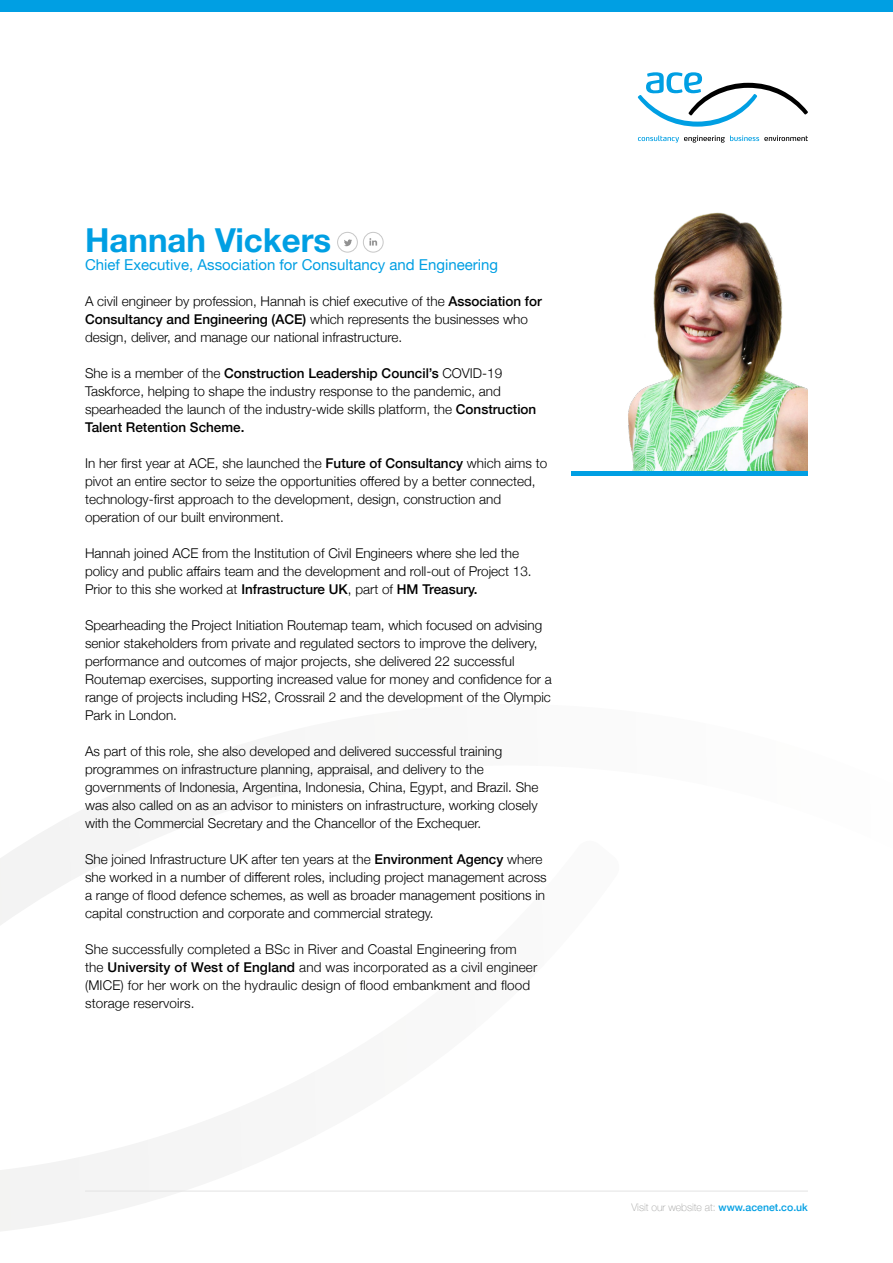
<style>
.page{position:relative;width:893px;height:1263px;background:#fff}
.page>*{position:absolute;margin:0;border:0;box-sizing:border-box;transform-origin:0 0}
.t1{font:700 33px "Helvetica Neue";color:#009fe3}
.t2{font:15px "Helvetica Neue";color:#009fe3}
.t3{font:300 13.5px/18px "Helvetica Neue";color:#000}
.t4{font:100 10.5px "Helvetica Neue";color:#9d9d9c}
.s1{font-weight:500}
.s2{font-weight:500;color:#009fe3}
</style>
<div class="page">
<svg style="left:28px;top:783px;width:112px;height:58px"></svg>
<svg style="left:0;top:841px;width:621px;height:390px"></svg>
<hr style="left:85px;top:1191px;width:723px;height:1px;background:#e3e3e3">
<div style="left:0;top:0;width:893px;height:12px;background:#009fe3"></div>
<svg style="left:638px;top:135px;width:170px;height:8px"></svg>
<svg style="left:638px;top:72px;width:170px;height:55px"></svg>
<img style="left:628px;top:212px;width:180px;height:259px">
<div style="left:571px;top:471px;width:237px;height:5px;background:#009fe3"></div>
<div style="left:337px;top:232px;width:21px;height:20px;border:1px solid #c7c7c7;border-radius:50%"></div>
<svg style="left:344px;top:239px;width:8px;height:7px"></svg>
<div style="left:363px;top:232px;width:21px;height:20px;border:1px solid #c7c7c7;border-radius:50%"></div>
<svg style="left:369px;top:238px;width:8px;height:8px"></svg>
<h1 class="t1" style="left:85px;top:214px;width:248px">Hannah Vickers</h1>
<p class="t2" style="left:85px;top:254px;width:415px">Chief Executive, Association for Consultancy and Engineering</p>
<p class="t3" style="left:85px;top:291px;width:458px">A civil engineer by profession, Hannah is chief executive of the <span class="s1">Association for<br>Consultancy and Engineering (ACE)</span> which represents the businesses who design, deliver, and manage our national infrastructure.</p>
<p class="t3" style="left:85px;top:363px;width:453px">She is a member of the <span class="s1">Construction Leadership Council’s</span> COVID-19<br>Taskforce, helping to shape the industry response to the pandemic, and spearheaded the launch of the industry-wide skills platform, the <span class="s1">Construction Talent Retention Scheme.</span></p>
<p class="t3" style="left:85px;top:453px;width:464px">In her first year at ACE, she launched the <span class="s1">Future of Consultancy</span> which aims to pivot an entire sector to seize the opportunities offered by a better connected, technology-first approach to the development, design, construction and operation of our built environment.</p>
<p class="t3" style="left:85px;top:543px;width:448px">Hannah joined ACE from the Institution of Civil Engineers where she led the policy and public affairs team and the development and roll-out of Project 13.<br>Prior to this she worked at <span class="s1">Infrastructure UK</span>, part of <span class="s1">HM Treasury.</span></p>
<p class="t3" style="left:85px;top:615px;width:468px">Spearheading the Project Initiation Routemap team, which focused on advising senior stakeholders from private and regulated sectors to improve the delivery, performance and outcomes of major projects, she delivered 22 successful Routemap exercises, supporting increased value for money and confidence for a range of projects including HS2, Crossrail 2 and the development of the Olympic Park in London.</p>
<p class="t3" style="left:85px;top:741px;width:455px">As part of this role, she also developed and delivered successful training programmes on infrastructure planning, appraisal, and delivery to the governments of Indonesia, Argentina, Indonesia, China, Egypt, and Brazil. She was also called on as an advisor to ministers on infrastructure, working closely with the Commercial Secretary and the Chancellor of the Exchequer.</p>
<p class="t3" style="left:85px;top:849px;width:463px">She joined Infrastructure UK after ten years at the <span class="s1">Environment Agency</span> where she worked in a number of different roles, including project management across a range of flood defence schemes, as well as broader management positions in capital construction and corporate and commercial strategy.</p>
<p class="t3" style="left:85px;top:939px;width:454px">She successfully completed a BSc in River and Coastal Engineering from the <span class="s1">University of West of England</span> and was incorporated as a civil engineer (MICE) for her work on the hydraulic design of flood embankment and flood storage reservoirs.</p>
<p class="t4" style="left:632px;top:1199px;width:178px">Visit our website at: <span class="s2">www.acenet.co.uk</span></p>
</div>
